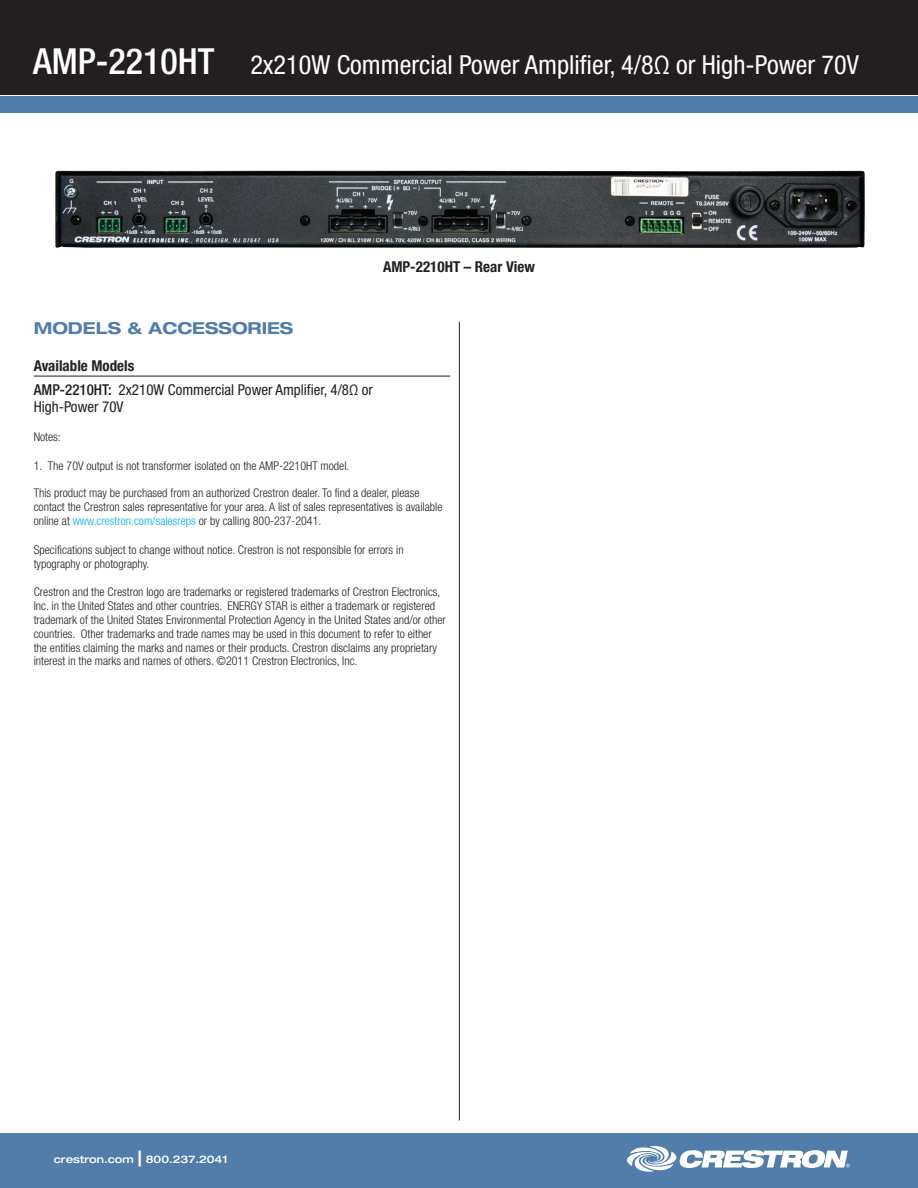
<style>
.page{position:relative;width:918px;height:1188px;background:#fff}
.page>*{position:absolute;margin:0;border:0;box-sizing:border-box;transform-origin:0 0}
.t1{font:condensed 26.25px "Helvetica Neue LT Std";color:#fff}
.SPECIFICATIONS_title{font:700 expanded 16.5px "Helvetica Neue LT Std";color:#517daa}
.spec_description{font:condensed 15px/17.2px "Helvetica Neue LT Std";color:#231f20}
.bold_copy_headings{font:700 condensed 15px "Helvetica Neue LT Std";color:#231f20}
.available_models_hea{font:700 condensed 15px "Helvetica Neue LT Std";color:#231f20}
.endnote{font:300 condensed 12px/13.8px "Helvetica Neue LT Std";color:#231f20}
.endnote_number{font:300 condensed 12px "Helvetica Neue LT Std";color:#231f20}
.t2{font:500 expanded 10.5px "Helvetica Neue LT Std";color:#fff}
.s1{font-weight:500;font-size:36px}
.s2{font-weight:500}
.s3{color:#00aeef}
.s4{font-size:21px}
</style>
<div class="page">
<div style="left:0;top:0;width:918px;height:94px;background:#231f20"></div>
<div style="left:0;top:96px;width:918px;height:16px;background:#517daa"></div>
<div style="left:0;top:1134px;width:918px;height:54px;background:#517daa"></div>
<svg style="left:627px;top:1146px;width:223px;height:26px"></svg>
<hr style="left:34px;top:376px;width:416px;height:1px;background:#231f20">
<hr style="left:459px;top:322px;width:1px;height:798px;background:#231f20">
<img style="left:55px;top:171px;width:810px;height:77px">
<h1 class="t1" style="left:33px;top:50px;width:827px"><span class="s1">AMP-2210HT</span> 2x210W Commercial Power Amplifier, 4/8Ω or High-Power 70V</h1>
<p class="bold_copy_headings" style="left:383px;top:258px;width:153px">AMP-2210HT – Rear View</p>
<p class="SPECIFICATIONS_title" style="left:34px;top:317px;width:261px">MODELS &amp; ACCESSORIES</p>
<p class="available_models_hea" style="left:34px;top:357px;width:102px">Available Models</p>
<p class="spec_description" style="left:34px;top:381px;width:341px"><span class="s2">AMP-2210HT:</span> 2x210W Commercial Power Amplifier, 4/8Ω or<br>High-Power 70V</p>
<p class="endnote" style="left:34px;top:430px;width:29px">Notes:</p>
<p class="endnote_number" style="left:34px;top:459px;width:317px">1. The 70V output is not transformer isolated on the AMP-2210HT model.</p>
<p class="endnote" style="left:34px;top:486px;width:410px">This product may be purchased from an authorized Crestron dealer. To find a dealer, please contact the Crestron sales representative for your area. A list of sales representatives is available online at <span class="s3">www.crestron.com/salesreps</span> or by calling 800-237-2041.</p>
<p class="endnote" style="left:34px;top:543px;width:371px">Specifications subject to change without notice. Crestron is not responsible for errors in typography or photography.</p>
<p class="endnote" style="left:34px;top:585px;width:414px">Crestron and the Crestron logo are trademarks or registered trademarks of Crestron Electronics, Inc. in the United States and other countries. ENERGY STAR is either a trademark or registered trademark of the United States Environmental Protection Agency in the United States and/or other countries. Other trademarks and trade names may be used in this document to refer to either the entities claiming the marks and names or their products. Crestron disclaims any proprietary interest in the marks and names of others. ©2011 Crestron Electronics, Inc.</p>
<p class="t2" style="left:54px;top:1153px;width:175px">crestron.com <span class="s4">|</span> 800.237.2041</p>
</div>
